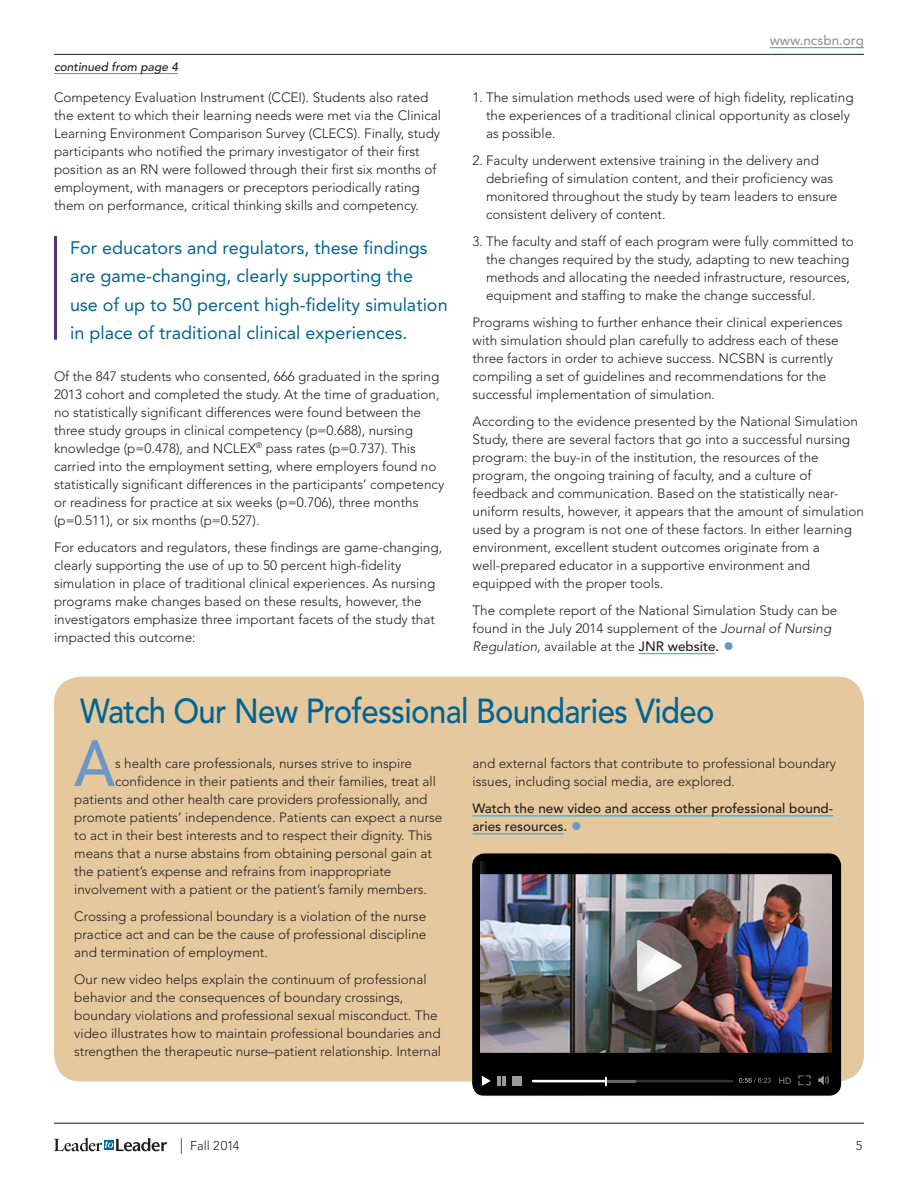
<style>
.page{position:relative;width:918px;height:1188px;background:#fff}
.page>*{position:absolute;margin:0;border:0;box-sizing:border-box;transform-origin:0 0}
.t1{font:500 64.35px "Avenir LT Std";color:#6998c6;scale:.9 1}
.t2{font:500 34.5px "Avenir LT Std";letter-spacing:-.02em;color:#006594;scale:.9 1}
.t3{font:18px/28.5px "Avenir LT Std";color:#006594}
.t4{font:300 13.5px/18px "Avenir LT Std";color:#231f20}
.t5{font:500 13.5px/18px "Avenir LT Std";color:#231f20}
.t6{font:500 13.5px "Avenir LT Std";color:#939598}
.t7{font:300 12.75px "Avenir LT Std";color:#231f20}
.t8{font:italic 500 12px "Avenir LT Std";color:#231f20}
.s1{font-style:italic}
.s2{font-weight:500}
.s3{font-size:22.5px;color:#6998c6}
.s4{font-weight:300;font-size:22.5px;color:#6998c6}
.s5{font-size:15.6px}
</style>
<div class="page">
<svg style="left:54px;top:1138px;width:113px;height:13px"></svg>
<hr style="left:54px;top:1123px;width:810px;height:1px;background:#231f20">
<hr style="left:54px;top:54px;width:810px;height:1px;background:#231f20">
<hr style="left:770px;top:47px;width:94px;height:1px;background:#00aeef">
<hr style="left:54px;top:73px;width:124px;height:1px;background:#00aeef">
<hr style="left:639px;top:653px;width:77px;height:1px;background:#00aeef">
<hr style="left:54px;top:236px;width:3px;height:104px;background:#5f3075">
<div style="left:54px;top:677px;width:810px;height:405px;background:#e5c89e;border-radius:27px"></div>
<hr style="left:472px;top:816px;width:361px;height:1px;background:#00aeef">
<hr style="left:472px;top:834px;width:92px;height:1px;background:#00aeef">
<svg style="left:472px;top:853px;width:369px;height:243px;background:#060606"></svg>
<img style="left:480px;top:861px;width:352px;height:202px">
<svg style="left:610px;top:923px;width:88px;height:88px;background:#70696b"></svg>
<svg style="left:637px;top:940px;width:47px;height:53px;background:#afa9a9"></svg>
<svg style="left:482px;top:1076px;width:9px;height:10px"></svg>
<svg style="left:497px;top:1076px;width:3px;height:10px"></svg>
<hr style="left:502px;top:1076px;width:4px;height:10px;background:#999">
<div style="left:512px;top:1076px;width:10px;height:10px;background:#999"></div>
<svg style="left:798px;top:1075px;width:13px;height:10px"></svg>
<hr style="left:532px;top:1080px;width:201px;height:2px;background:#333">
<hr style="left:606px;top:1080px;width:30px;height:2px;background:#666">
<svg style="left:532px;top:1077px;width:74px;height:8px"></svg>
<svg style="left:818px;top:1075px;width:11px;height:10px"></svg>
<svg style="left:779px;top:1078px;width:12px;height:6px"></svg>
<svg style="left:739px;top:1078px;width:32px;height:5px"></svg>
<p class="t8" style="left:54px;top:59px;width:126px">continued from page 4</p>
<p class="t4" style="left:54px;top:88px;width:389px">Competency Evaluation Instrument (CCEI). Students also rated the extent to which their learning needs were met via the Clinical Learning Environment Comparison Survey (CLECS). Finally, study participants who notified the primary investigator of their first position as an RN were followed through their first six months of employment, with managers or preceptors periodically rating them on performance, critical thinking skills and competency.</p>
<h3 class="t3" style="left:70px;top:234px;width:379px">For educators and regulators, these findings are game-changing, clearly supporting the<br>use of up to 50 percent high-fidelity simulation in place of traditional clinical experiences.</h3>
<p class="t4" style="left:54px;top:367px;width:392px">Of the 847 students who consented, 666 graduated in the spring 2013 cohort and completed the study. At the time of graduation, no statistically significant differences were found between the three study groups in clinical competency (p=0.688), nursing knowledge (p=0.478), and NCLEX<sup>®</sup> pass rates (p=0.737). This carried into the employment setting, where employers found no statistically significant differences in the participants’ competency or readiness for practice at six weeks (p=0.706), three months (p=0.511), or six months (p=0.527).</p>
<p class="t4" style="left:54px;top:538px;width:390px">For educators and regulators, these findings are game-changing, clearly supporting the use of up to 50 percent high-fidelity simulation in place of traditional clinical experiences. As nursing programs make changes based on these results, however, the investigators emphasize three important facets of the study that impacted this outcome:</p>
<p class="t6" style="left:770px;top:32px;width:96px">www.ncsbn.org</p>
<p class="t4" style="left:486px;top:88px;width:369px;text-indent:-14px">1. The simulation methods used were of high fidelity, replicating the experiences of a traditional clinical opportunity as closely as possible.</p>
<p class="t4" style="left:486px;top:151px;width:353px;text-indent:-14px">2. Faculty underwent extensive training in the delivery and debriefing of simulation content, and their proficiency was monitored throughout the study by team leaders to ensure consistent delivery of content.</p>
<p class="t4" style="left:486px;top:232px;width:369px;text-indent:-14px">3. The faculty and staff of each program were fully committed to the changes required by the study, adapting to new teaching methods and allocating the needed infrastructure, resources, equipment and staffing to make the change successful.</p>
<p class="t4" style="left:472px;top:313px;width:372px">Programs wishing to further enhance their clinical experiences with simulation should plan carefully to address each of these three factors in order to achieve success. NCSBN is currently compiling a set of guidelines and recommendations for the successful implementation of simulation.</p>
<p class="t4" style="left:472px;top:412px;width:393px">According to the evidence presented by the National Simulation Study, there are several factors that go into a successful nursing program: the buy-in of the institution, the resources of the program, the ongoing training of faculty, and a culture of feedback and communication. Based on the statistically near&shy;uniform results, however, it appears that the amount of simulation used by a program is not one of these factors. In either learning environment, excellent student outcomes originate from a well-prepared educator in a supportive environment and equipped with the proper tools.</p>
<p class="t4" style="left:472px;top:601px;width:366px">The complete report of the National Simulation Study can be found in the July 2014 supplement of the <span class="s1">Journal of Nursing<br>Regulation,</span> available at the <span class="s2">JNR website.</span> <span class="s3">•</span></p>
<h2 class="t2" style="left:80px;top:691px;width:706px">Watch Our New Professional Boundaries Video</h2>
<h1 class="t1" style="left:74px;top:726px;width:47px">A</h1>
<p class="t4" style="left:472px;top:754px;width:365px">and external factors that contribute to professional boundary issues, including social media, are explored.</p>
<p class="t5" style="left:472px;top:800px;width:362px">Watch the new video and access other professional bound&shy;aries resources. <span class="s4">•</span></p>
<p class="t4" style="left:115px;top:754px;width:299px">s health care professionals, nurses strive to inspire</p>
<p class="t4" style="left:115px;top:772px;width:323px">confidence in their patients and their families, treat all</p>
<p class="t4" style="left:74px;top:790px;width:355px">patients and other health care providers professionally, and</p>
<p class="t4" style="left:74px;top:808px;width:370px">promote patients’ independence. Patients can expect a nurse</p>
<p class="t4" style="left:74px;top:826px;width:360px">to act in their best interests and to respect their dignity. This</p>
<p class="t4" style="left:74px;top:844px;width:359px">means that a nurse abstains from obtaining personal gain at</p>
<p class="t4" style="left:74px;top:862px;width:319px">the patient’s expense and refrains from inappropriate</p>
<p class="t4" style="left:74px;top:880px;width:354px">involvement with a patient or the patient’s family members.</p>
<p class="t4" style="left:74px;top:907px;width:354px;text-align:justify">Crossing a professional boundary is a violation of the nurse practice act and can be the cause of professional discipline and termination of employment.</p>
<p class="t4" style="left:74px;top:970px;width:368px">Our new video helps explain the continuum of professional behavior and the consequences of boundary crossings, boundary violations and professional sexual misconduct. The video illustrates how to maintain professional boundaries and strengthen the therapeutic nurse–patient relationship. Internal</p>
<p class="t7" style="left:180px;top:1138px;width:61px"><span class="s5">|</span> Fall 2014</p>
<p class="t7" style="left:856px;top:1138px;width:8px">5</p>
</div>
